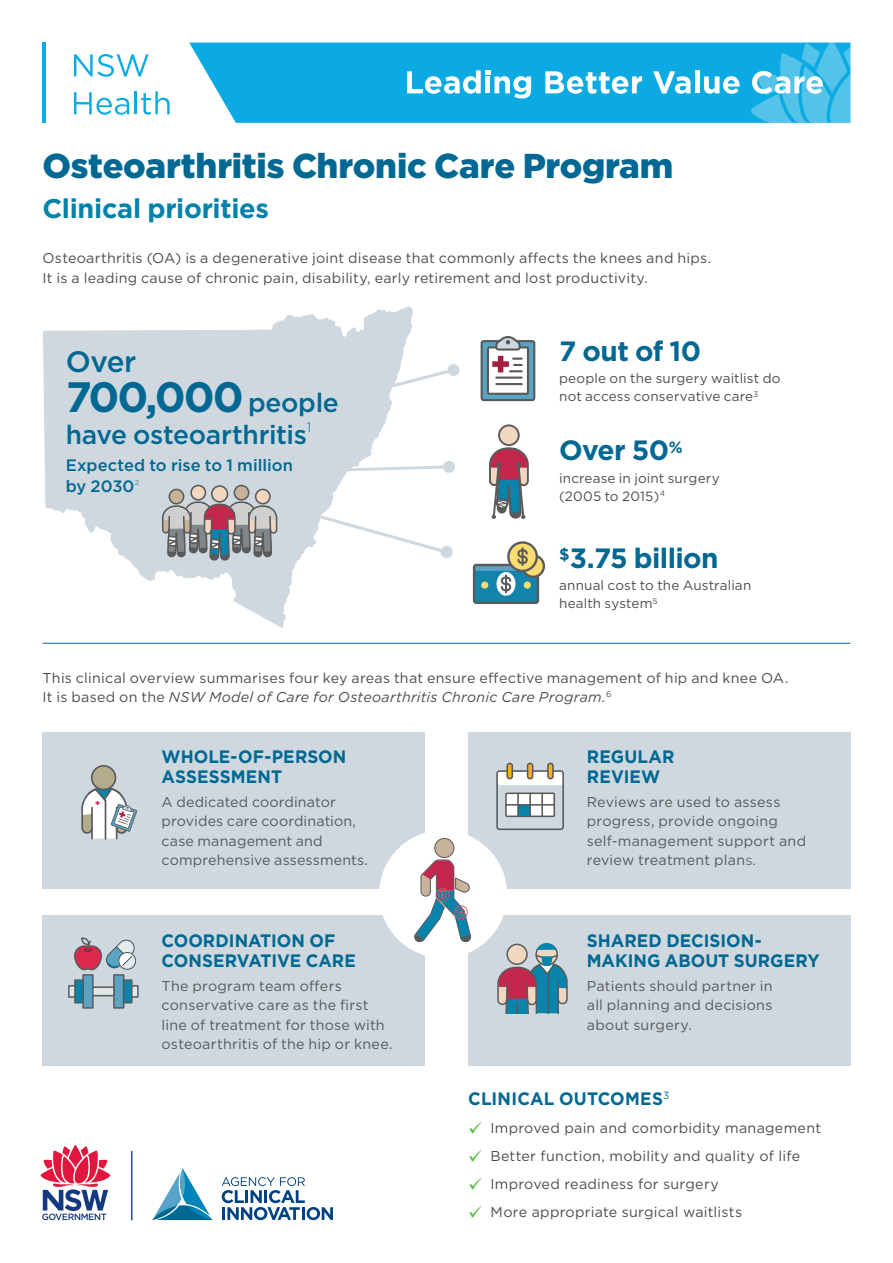
<style>
.page{position:relative;width:893px;height:1263px;background:#fff}
.page>*{position:absolute;margin:0;border:0;box-sizing:border-box;transform-origin:0 0}
.t1{font:700 42.45px "Gotham";letter-spacing:-.05em;color:#006892}
.t2{font:900 34.5px "Gotham";letter-spacing:-.01em;color:#006892}
.t3{font:500 29.55px "Gotham";color:#006892}
.t4{font:700 27.9px "Gotham";letter-spacing:-.025em;color:#006892}
.t5{font:700 27px "Gotham";letter-spacing:-.01em;color:#0082aa}
.t6{font:500 26.4px "Gotham";letter-spacing:-.015em;color:#006892}
.t7{font:700 18px/19.5px "Gotham";letter-spacing:.005em;color:#006892;scale:.95 1}
.t8{font:500 16.5px/21px "Gotham";color:#006892}
.t9{font:700 16.2px "Gotham";color:#006892}
.t10{font:14.25px/19.5px "Gotham";letter-spacing:.02em;color:#4d4d4f}
.t11{font:14.25px/19.5px "Gotham";letter-spacing:.015em;color:#58595b}
.t12{font:300 13.65px "Gotham";color:#006892}
.t13{font:13.5px/18px "Gotham";letter-spacing:.01em;color:#4d4d4f}
.t14{font:7.8px "Gotham";color:#4d4d4f}
.t15{font:300 7.05px "Gotham";color:#006892}
.s1{font-weight:500;font-size:26.4px}
.s2{font-style:italic}
.s3{font-family:"Muli";font-weight:300}
.s4{color:#62bb46}
</style>
<div class="page">
<div style="left:43px;top:916px;width:382px;height:150px;background:#ced8de"></div>
<hr style="left:43px;top:643px;width:807px;height:1px;background:#006892">
<div style="left:189px;top:43px;width:562px;height:80px;background:#0baae2"></div>
<svg style="left:74px;top:54px;width:75px;height:23px"></svg>
<svg style="left:74px;top:92px;width:55px;height:23px"></svg>
<hr style="left:135px;top:91px;width:2px;height:23px;background:#0baae2">
<svg style="left:141px;top:91px;width:29px;height:24px"></svg>
<hr style="left:42px;top:43px;width:4px;height:80px;background:#0baae2">
<svg style="left:407px;top:70px;width:124px;height:28px"></svg>
<svg style="left:545px;top:71px;width:97px;height:23px"></svg>
<svg style="left:653px;top:71px;width:37px;height:23px"></svg>
<div style="left:695px;top:70px;width:5px;height:23px;background:#fff"></div>
<svg style="left:704px;top:76px;width:35px;height:18px"></svg>
<svg style="left:751px;top:43px;width:99px;height:80px;background:#4abfe9"></svg>
<svg style="left:413px;top:364px;width:47px;height:18px"></svg>
<svg style="left:413px;top:541px;width:40px;height:17px"></svg>
<svg style="left:413px;top:461px;width:42px;height:12px"></svg>
<svg style="left:473px;top:541px;width:72px;height:63px"></svg>
<svg style="left:489px;top:424px;width:40px;height:95px"></svg>
<svg style="left:481px;top:336px;width:54px;height:65px"></svg>
<svg style="left:43px;top:306px;width:370px;height:322px;fill:#ced8de"></svg>
<svg style="left:161px;top:483px;width:117px;height:79px;background:#a7a4a7"></svg>
<div style="left:43px;top:732px;width:382px;height:157px;background:#ced8de"></div>
<div style="left:468px;top:916px;width:382px;height:150px;background:#ced8de"></div>
<div style="left:468px;top:732px;width:382px;height:157px;background:#ced8de"></div>
<div style="left:379px;top:830px;width:128px;height:128px;background:#fff;border-radius:50%"></div>
<svg style="left:413px;top:833px;width:58px;height:109px"></svg>
<hr style="left:91px;top:807px;width:2px;height:32px;background:#595a5c">
<hr style="left:116px;top:807px;width:1px;height:32px;background:#595a5c">
<hr style="left:105px;top:801px;width:1px;height:38px;background:#595a5c">
<div style="left:92px;top:767px;width:23px;height:22px;background:#b3ab8b;border-radius:50%"></div>
<div style="left:91px;top:765px;width:25px;height:25px;border:2px solid #595a5c;border-radius:50%"></div>
<svg style="left:81px;top:787px;width:56px;height:51px"></svg>
<div style="left:83px;top:975px;width:10px;height:33px;background:#5aa3c3"></div>
<div style="left:82px;top:974px;width:12px;height:35px;border:1px solid #595a5c"></div>
<div style="left:75px;top:980px;width:8px;height:23px;background:#0684ac"></div>
<div style="left:74px;top:979px;width:10px;height:24px;border:1px solid #595a5c"></div>
<div style="left:69px;top:986px;width:6px;height:11px;background:#e1e7eb"></div>
<div style="left:68px;top:985px;width:8px;height:13px;border:1px solid #595a5c"></div>
<div style="left:114px;top:975px;width:10px;height:33px;background:#5aa3c3"></div>
<div style="left:113px;top:974px;width:11px;height:35px;border:1px solid #595a5c"></div>
<div style="left:124px;top:980px;width:8px;height:23px;background:#0684ac"></div>
<div style="left:123px;top:979px;width:10px;height:24px;border:1px solid #595a5c"></div>
<div style="left:132px;top:986px;width:6px;height:11px;background:#e1e7eb"></div>
<div style="left:131px;top:985px;width:8px;height:13px;border:1px solid #595a5c"></div>
<div style="left:93px;top:987px;width:21px;height:9px;background:#e1e7eb"></div>
<div style="left:92px;top:986px;width:23px;height:10px;border:1px solid #595a5c"></div>
<svg style="left:74px;top:937px;width:62px;height:34px"></svg>
<svg style="left:497px;top:943px;width:71px;height:70px"></svg>
<svg style="left:499px;top:773px;width:62px;height:12px"></svg>
<div style="left:496px;top:770px;width:68px;height:60px;border:2px solid #595a5c;border-radius:3px"></div>
<div style="left:507px;top:763px;width:5px;height:16px;background:#fcaf1d;border-radius:3px"></div>
<div style="left:506px;top:763px;width:7px;height:16px;border:2px solid #595a5c;border-radius:3px"></div>
<div style="left:527px;top:763px;width:6px;height:16px;border:2px solid #595a5c;border-radius:3px"></div>
<div style="left:548px;top:763px;width:5px;height:16px;background:#fcaf1d;border-radius:3px"></div>
<div style="left:547px;top:763px;width:7px;height:16px;border:2px solid #595a5c;border-radius:3px"></div>
<div style="left:506px;top:794px;width:48px;height:23px;background:#fff"></div>
<div style="left:505px;top:792px;width:50px;height:25px;border:2px solid #595a5c"></div>
<hr style="left:541px;top:793px;width:2px;height:23px;background:#595a5c">
<div style="left:518px;top:805px;width:12px;height:10px;background:#0684ac"></div>
<hr style="left:517px;top:793px;width:2px;height:23px;background:#595a5c">
<hr style="left:529px;top:793px;width:2px;height:23px;background:#595a5c">
<hr style="left:506px;top:804px;width:48px;height:2px;background:#595a5c">
<svg style="left:222px;top:1177px;width:111px;height:43px"></svg>
<hr style="left:131px;top:1151px;width:1px;height:69px;background:#15397f">
<svg style="left:41px;top:1145px;width:69px;height:75px"></svg>
<svg style="left:152px;top:1168px;width:61px;height:52px"></svg>
<h1 class="t2" style="left:43px;top:146px;width:632px">Osteoarthritis Chronic Care Program</h1>
<h1 class="t5" style="left:43px;top:191px;width:228px">Clinical priorities</h1>
<p class="t10" style="left:43px;top:248px;width:670px">Osteoarthritis (OA) is a degenerative joint disease that commonly afects the knees and hips.<br>It is a leading cause of chronic pain, disability, early retirement and lost productivity.</p>
<p class="t3" style="left:66px;top:342px;width:72px">Over</p>
<p class="t1" style="left:66px;top:369px;width:275px">700,000 <span class="s1">people</span></p>
<p class="t6" style="left:66px;top:417px;width:243px">have osteoarthritis</p>
<p class="t12" style="left:307px;top:418px;width:6px">1</p>
<p class="t8" style="left:66px;top:455px;width:229px">Expected to rise to 1 million by 2030</p>
<p class="t15" style="left:135px;top:478px;width:6px">2</p>
<h2 class="t4" style="left:559px;top:333px;width:143px">7 out of 10</h2>
<p class="t13" style="left:559px;top:369px;width:223px">people on the surgery waitlist do not access conservative care</p>
<p class="t14" style="left:753px;top:389px;width:6px">3</p>
<h2 class="t4" style="left:559px;top:432px;width:111px">Over 50</h2>
<p class="t9" style="left:669px;top:436px;width:15px">%</p>
<p class="t13" style="left:559px;top:469px;width:162px">increase in joint surgery (2005 to 2015)</p>
<p class="t14" style="left:660px;top:488px;width:7px">4</p>
<p class="t9" style="left:559px;top:543px;width:12px">$</p>
<h2 class="t4" style="left:570px;top:539px;width:150px">3.75 billion</h2>
<p class="t13" style="left:559px;top:576px;width:194px">annual cost to the Australian health system</p>
<p class="t14" style="left:653px;top:596px;width:6px">5</p>
<p class="t10" style="left:43px;top:667px;width:747px">This clinical overview summarises four key areas that ensure efective management of hip and knee OA.<br>It is based on the <span class="s2">NSW Model of Care for Osteoarthritis Chronic Care Program.</span><sup>6</sup></p>
<h2 class="t7" style="left:162px;top:747px;width:196px">WHOLE-OF-PERSON<br>ASSESSMENT</h2>
<p class="t11" style="left:162px;top:791px;width:208px">A dedicated coordinator provides care coordination, case management and comprehensive assessments.</p>
<h2 class="t7" style="left:162px;top:931px;width:206px">COORDINATION OF<br>CONSERVATIVE CARE</h2>
<p class="t11" style="left:162px;top:975px;width:233px">The program team ofers conservative care as the frst line of treatment for those with osteoarthritis of the hip or knee.</p>
<h2 class="t7" style="left:587px;top:747px;width:94px">REGULAR<br>REVIEW</h2>
<p class="t11" style="left:587px;top:791px;width:221px">Reviews are used to assess progress, provide ongoing self-management support and review treatment plan<span class="s3">s.</span></p>
<h2 class="t7" style="left:587px;top:931px;width:247px">SHARED DECISION-<br>MAKING ABOUT SURGERY</h2>
<p class="t11" style="left:587px;top:975px;width:187px;text-align:justify">Patients should partner in all planning and decisions about surgery.</p>
<h2 class="t7" style="left:468px;top:1089px;width:213px">CLINICAL OUTCOMES<sup>3</sup></h2>
<p class="t10" style="left:468px;top:1118px;width:354px"><span class="s4">✓</span> Improved pain and comorbidity management</p>
<p class="t10" style="left:468px;top:1146px;width:333px"><span class="s4">✓</span> Better function, mobility and quality of life</p>
<p class="t10" style="left:468px;top:1174px;width:252px"><span class="s4">✓</span> Improved readiness for surgery</p>
<p class="t10" style="left:468px;top:1202px;width:275px"><span class="s4">✓</span> More appropriate surgical waitlists</p>
</div>
